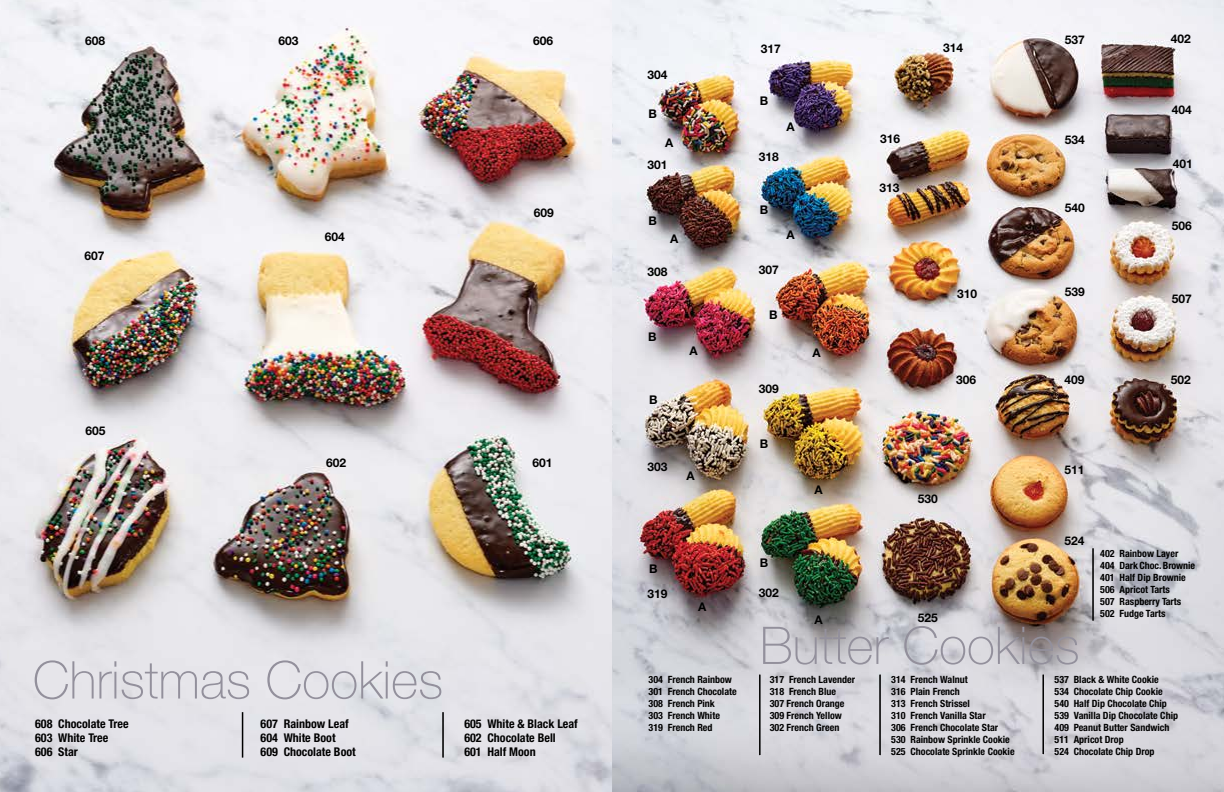
<style>
.page{position:relative;width:1224px;height:792px;background:#fff}
.page>*{position:absolute;margin:0;border:0;box-sizing:border-box;transform-origin:0 0}
.t1{font:100 52.1px "Helvetica Neue LT Std";color:#93909c}
.t2{font:100 52px "Helvetica Neue LT Std";color:#93909c}
.t3{font:700 12px "Helvetica Neue LT Std";color:#000}
.t4{font:700 condensed 12px/14.4px "Helvetica Neue LT Std";color:#000}
.t5{font:700 condensed 10px/12px "Helvetica Neue LT Std";color:#000}
</style>
<div class="page">
<img style="left:0;top:0;width:1224px;height:792px">
<hr style="left:242px;top:712px;width:1px;height:46px;background:#000">
<hr style="left:442px;top:712px;width:2px;height:46px;background:#000">
<hr style="left:759px;top:675px;width:2px;height:80px;background:#000">
<hr style="left:879px;top:675px;width:2px;height:80px;background:#000">
<hr style="left:1042px;top:675px;width:2px;height:79px;background:#000">
<hr style="left:1092px;top:548px;width:2px;height:73px;background:#000">
<p class="t3" style="left:278px;top:33px;width:22px">603</p>
<p class="t3" style="left:85px;top:34px;width:22px">608</p>
<p class="t3" style="left:533px;top:34px;width:22px">606</p>
<p class="t3" style="left:84px;top:249px;width:22px">607</p>
<p class="t3" style="left:86px;top:423px;width:22px">605</p>
<p class="t3" style="left:325px;top:229px;width:22px">604</p>
<p class="t3" style="left:534px;top:205px;width:22px">609</p>
<p class="t3" style="left:326px;top:455px;width:22px">602</p>
<p class="t3" style="left:532px;top:455px;width:22px">601</p>
<h1 class="t1" style="left:33px;top:650px;width:412px">Christmas Cookies</h1>
<p class="t4" style="left:35px;top:716px;width:95px">608 Chocolate Tree<br>603 White Tree<br>606 Star</p>
<p class="t4" style="left:261px;top:716px;width:97px">607 Rainbow Leaf<br>604 White Boot<br>609 Chocolate Boot</p>
<p class="t4" style="left:464px;top:716px;width:115px">605 White &amp; Black Leaf<br>602 Chocolate Bell<br>601 Half Moon</p>
<p class="t3" style="left:761px;top:41px;width:22px">317</p>
<p class="t3" style="left:943px;top:40px;width:22px">314</p>
<p class="t3" style="left:1065px;top:32px;width:22px">537</p>
<p class="t3" style="left:1171px;top:31px;width:22px">402</p>
<p class="t3" style="left:648px;top:67px;width:22px">304</p>
<p class="t3" style="left:648px;top:106px;width:10px">B</p>
<p class="t3" style="left:665px;top:135px;width:10px">A</p>
<p class="t3" style="left:648px;top:158px;width:22px">301</p>
<p class="t3" style="left:760px;top:93px;width:10px">B</p>
<p class="t3" style="left:787px;top:119px;width:10px">A</p>
<p class="t3" style="left:759px;top:149px;width:22px">318</p>
<p class="t3" style="left:880px;top:132px;width:22px">316</p>
<p class="t3" style="left:880px;top:180px;width:22px">313</p>
<p class="t3" style="left:1065px;top:133px;width:22px">534</p>
<p class="t3" style="left:1172px;top:102px;width:22px">404</p>
<p class="t3" style="left:1173px;top:156px;width:22px">401</p>
<p class="t3" style="left:760px;top:202px;width:10px">B</p>
<p class="t3" style="left:1065px;top:200px;width:22px">540</p>
<p class="t3" style="left:648px;top:213px;width:10px">B</p>
<p class="t3" style="left:670px;top:232px;width:10px">A</p>
<p class="t3" style="left:787px;top:227px;width:10px">A</p>
<p class="t3" style="left:1172px;top:218px;width:22px">506</p>
<p class="t3" style="left:648px;top:264px;width:22px">308</p>
<p class="t3" style="left:759px;top:262px;width:22px">307</p>
<p class="t3" style="left:957px;top:286px;width:22px">310</p>
<p class="t3" style="left:1065px;top:285px;width:22px">539</p>
<p class="t3" style="left:1172px;top:292px;width:22px">507</p>
<p class="t3" style="left:769px;top:307px;width:10px">B</p>
<p class="t3" style="left:648px;top:329px;width:10px">B</p>
<p class="t3" style="left:689px;top:343px;width:10px">A</p>
<p class="t3" style="left:812px;top:345px;width:10px">A</p>
<p class="t3" style="left:759px;top:381px;width:22px">309</p>
<p class="t3" style="left:956px;top:372px;width:22px">306</p>
<p class="t3" style="left:1065px;top:372px;width:22px">409</p>
<p class="t3" style="left:1171px;top:373px;width:22px">502</p>
<p class="t3" style="left:649px;top:392px;width:10px">B</p>
<p class="t3" style="left:760px;top:437px;width:10px">B</p>
<p class="t3" style="left:648px;top:459px;width:22px">303</p>
<p class="t3" style="left:687px;top:468px;width:10px">A</p>
<p class="t3" style="left:1065px;top:463px;width:22px">511</p>
<p class="t3" style="left:815px;top:482px;width:10px">A</p>
<p class="t3" style="left:918px;top:491px;width:22px">530</p>
<p class="t3" style="left:1065px;top:534px;width:22px">524</p>
<p class="t3" style="left:649px;top:561px;width:10px">B</p>
<p class="t3" style="left:648px;top:587px;width:22px">319</p>
<p class="t3" style="left:698px;top:599px;width:10px">A</p>
<p class="t3" style="left:760px;top:556px;width:10px">B</p>
<p class="t3" style="left:759px;top:586px;width:22px">302</p>
<p class="t3" style="left:815px;top:612px;width:10px">A</p>
<p class="t3" style="left:918px;top:610px;width:22px">525</p>
<p class="t5" style="left:1100px;top:547px;width:96px">402 Rainbow Layer<br>404 DarkChoc.Brownie<br>401 Half Dip Brownie<br>506 Apricot Tarts<br>507 Raspberry Tarts<br>502 Fudge Tarts</p>
<h2 class="t2" style="left:760px;top:616px;width:321px">Butter Cookies</h2>
<p class="t5" style="left:649px;top:673px;width:90px">304 French Rainbow<br>301 French Chocolate<br>308 French Pink<br>303 French White<br>319 French Red</p>
<p class="t5" style="left:770px;top:673px;width:87px">317 French Lavender<br>318 French Blue<br>307 French Orange<br>309 French Yellow<br>302 French Green</p>
<p class="t5" style="left:891px;top:673px;width:125px">314 French Walnut<br>316 Plain French<br>313 French Strissel<br>310 French Vanilla Star<br>306 French Chocolate Star<br>530 Rainbow Sprinkle Cookie<br>525 Chocolate Sprinkle Cookie</p>
<p class="t5" style="left:1055px;top:673px;width:125px">537 Black &amp; White Cookie<br>534 Chocolate Chip Cookie<br>540 Half Dip Chocolate Chip<br>539 Vanilla Dip Chocolate Chip<br>409 Peanut Butter Sandwich<br>511 Apricot Drop<br>524 Chocolate Chip Drop</p>
</div>
